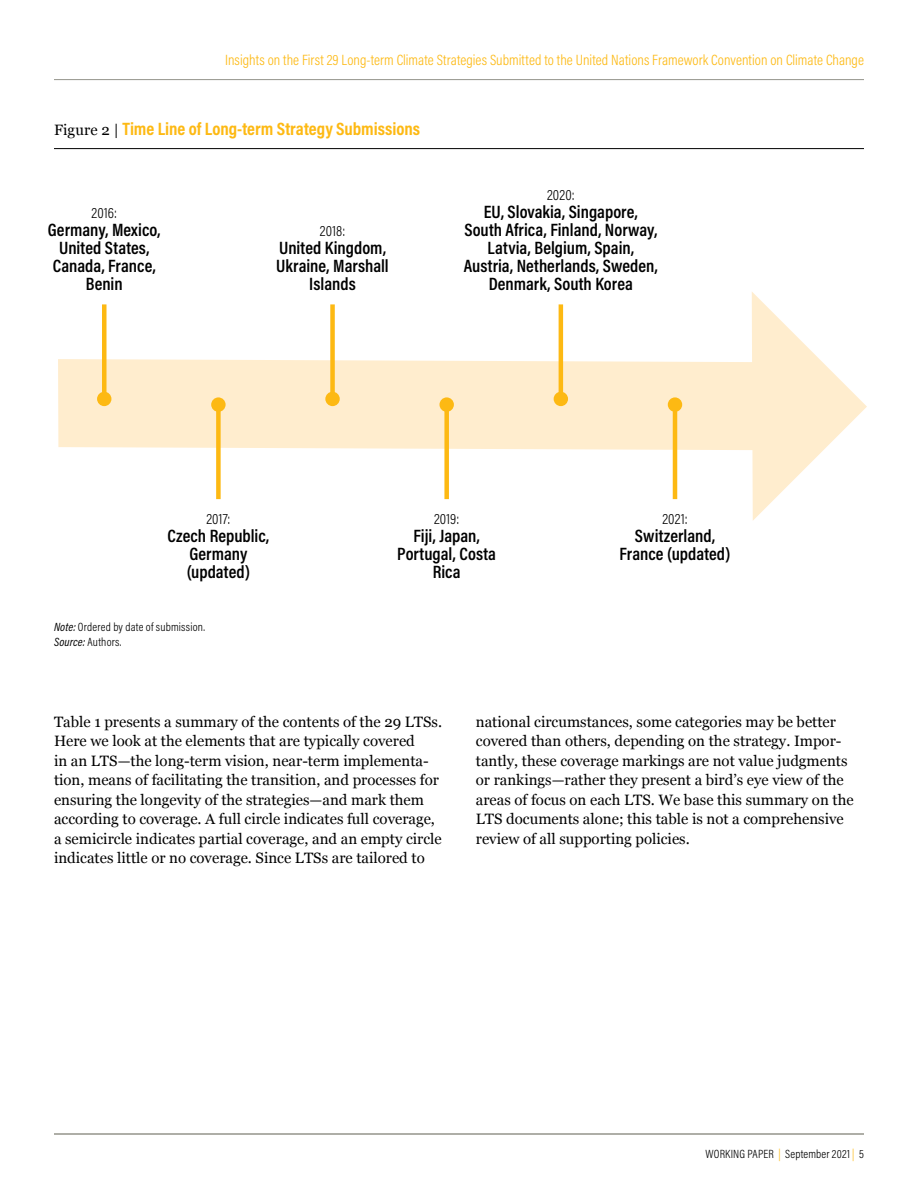
<style>
.page{position:relative;width:918px;height:1188px;background:#fff}
.page>*{position:absolute;margin:0;border:0;box-sizing:border-box;transform-origin:0 0}
.t1{font:600 18px/18px "Acumin Pro Cond";color:#000;text-align:center}
.t2{font:700 18px "Acumin Pro Cond";color:#fdb913}
.t3{font:15px/19.5px "Georgia";color:#000}
.t4{font:300 15px "Acumin Pro Cond";letter-spacing:.005em;color:#fdb913}
.t5{font:300 15px "Acumin Pro Cond";letter-spacing:.015em;color:#000}
.t6{font:300 12px/15px "Acumin Pro Cond";letter-spacing:.015em;color:#000}
.s1{font-family:"Georgia";font-weight:400;font-size:15px;color:#000}
.s2{font-weight:400;font-style:italic}
.s3{color:#fdb913}
</style>
<div class="page">
<hr style="left:54px;top:1134px;width:810px;height:1px;background:#94948b">
<hr style="left:54px;top:79px;width:810px;height:1px;background:#94948b">
<hr style="left:54px;top:148px;width:810px;height:1px;background:#000">
<svg style="left:58px;top:292px;width:809px;height:228px"></svg>
<hr style="left:102px;top:304px;width:4px;height:95px;background:#fdb913">
<div style="left:97px;top:392px;width:14px;height:14px;background:#fdb913;border-radius:50%"></div>
<div style="left:216px;top:405px;width:5px;height:94px;background:#fdb913"></div>
<div style="left:211px;top:397px;width:15px;height:15px;background:#fdb913;border-radius:50%"></div>
<div style="left:444px;top:405px;width:5px;height:94px;background:#fdb913"></div>
<div style="left:439px;top:397px;width:15px;height:15px;background:#fdb913;border-radius:50%"></div>
<hr style="left:673px;top:405px;width:4px;height:94px;background:#fdb913">
<div style="left:668px;top:397px;width:14px;height:15px;background:#fdb913;border-radius:50%"></div>
<div style="left:330px;top:304px;width:5px;height:95px;background:#fdb913"></div>
<div style="left:325px;top:392px;width:15px;height:14px;background:#fdb913;border-radius:50%"></div>
<hr style="left:559px;top:304px;width:4px;height:95px;background:#fdb913">
<div style="left:554px;top:392px;width:14px;height:14px;background:#fdb913;border-radius:50%"></div>
<p class="t4" style="left:225px;top:51px;width:640px">Insights on the First 29 Long-term Climate Strategies Submitted to the United Nations Framework Convention on Climate Change</p>
<p class="t2" style="left:54px;top:117px;width:368px"><span class="s1">Figure 2 |</span> Time Line of Long-term Strategy Submissions</p>
<p class="t5" style="left:92px;top:203px;width:27px">2016:</p>
<p class="t1" style="left:48px;top:220px;width:114px">Germany, Mexico,<br>United States,<br>Canada, France,<br>Benin</p>
<p class="t5" style="left:320px;top:221px;width:27px">2018:</p>
<p class="t1" style="left:276px;top:238px;width:114px">United Kingdom,<br>Ukraine, Marshall<br>Islands</p>
<p class="t5" style="left:547px;top:185px;width:29px">2020:</p>
<p class="t1" style="left:464px;top:202px;width:196px">EU, Slovakia, Singapore,<br>South Africa, Finland, Norway,<br>Latvia, Belgium, Spain,<br>Austria, Netherlands, Sweden,<br>Denmark, South Korea</p>
<p class="t5" style="left:206px;top:509px;width:26px">2017:</p>
<p class="t1" style="left:167px;top:526px;width:103px">Czech Republic,<br>Germany (updated)</p>
<p class="t6" style="left:54px;top:619px;width:152px"><span class="s2">Note:</span> Ordered by date of submission.<br><span class="s2">Source:</span> Authors.</p>
<p class="t5" style="left:434px;top:509px;width:27px">2019:</p>
<p class="t1" style="left:397px;top:526px;width:100px">Fiji, Japan,<br>Portugal, Costa<br>Rica</p>
<p class="t5" style="left:662px;top:509px;width:27px">2021:</p>
<p class="t1" style="left:619px;top:526px;width:113px">Switzerland,<br>France (updated)</p>
<p class="t3" style="left:54px;top:711px;width:390px">Table 1 presents a summary of the contents of the 29 LTSs.<br>Here we look at the elements that are typically covered<br>in an LTS—the long-term vision, near-term implementa&shy;tion, means of facilitating the transition, and processes for ensuring the longevity of the strategies—and mark them according to coverage. A full circle indicates full coverage, a semicircle indicates partial coverage, and an empty circle indicates little or no coverage. Since LTSs are tailored to</p>
<p class="t3" style="left:476px;top:711px;width:379px">national circumstances, some categories may be better covered than others, depending on the strategy. Impor&shy;tantly, these coverage markings are not value judgments or rankings—rather they present a bird’s eye view of the areas of focus on each LTS. We base this summary on the LTS documents alone; this table is not a comprehensive review of all supporting policies.</p>
<p class="t6" style="left:706px;top:1146px;width:160px">WORKING PAPER <span class="s3">|</span> September 2021 <span class="s3">|</span> 5</p>
</div>
